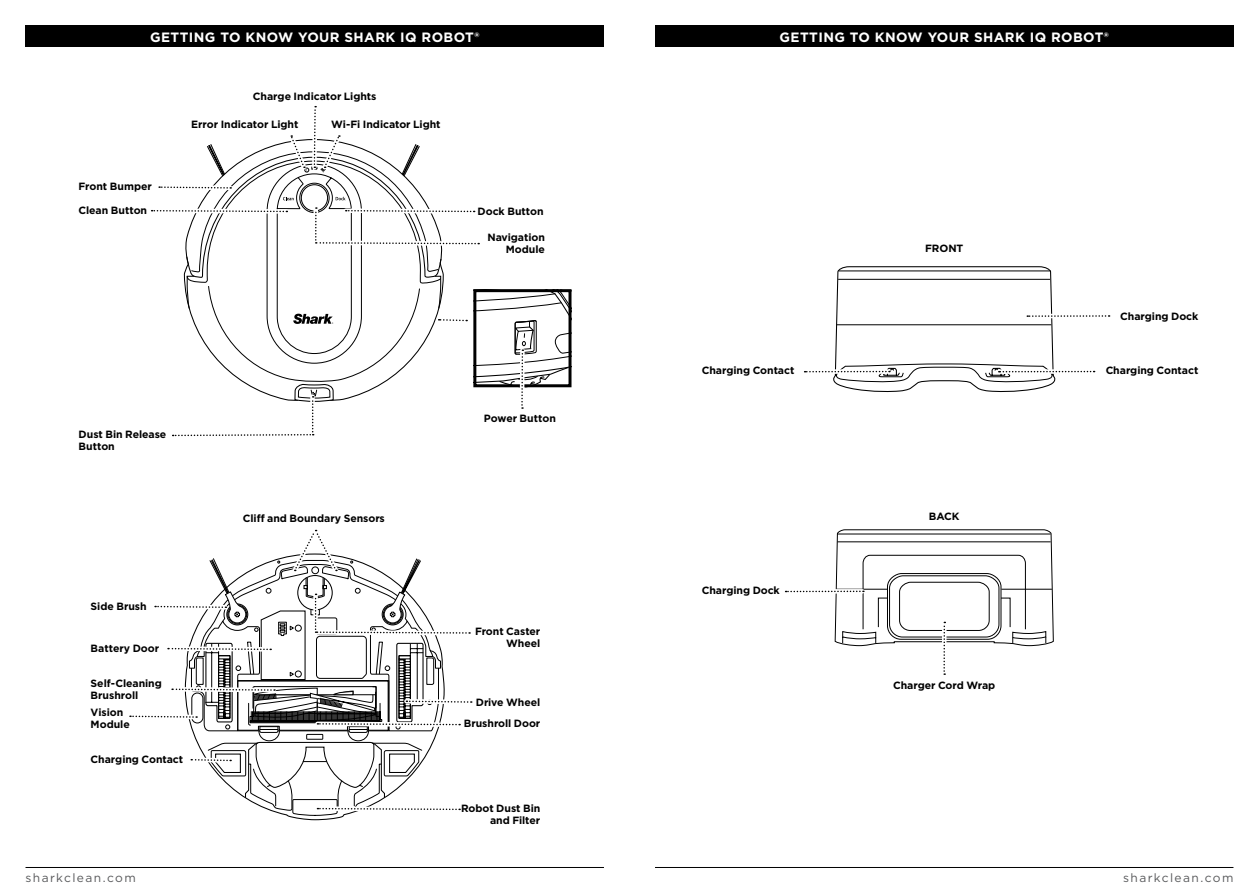
<style>
.page{position:relative;width:1259px;height:893px;background:#fff}
.page>*{position:absolute;margin:0;border:0;box-sizing:border-box;transform-origin:0 0}
.t1{font:700 13.5px "Gotham";letter-spacing:.03em;color:#fff}
.t2{font:12px "Gotham";letter-spacing:.115em;color:#58595b}
.t3{font:700 10.5px/12px "Gotham";letter-spacing:-.005em;color:#000}
</style>
<div class="page">
<hr style="left:655px;top:867px;width:578px;height:1px;background:#000">
<hr style="left:26px;top:867px;width:578px;height:1px;background:#000">
<div style="left:26px;top:26px;width:578px;height:21px;background:#000"></div>
<div style="left:655px;top:26px;width:578px;height:21px;background:#000"></div>
<svg style="left:151px;top:105px;width:420px;height:332px"></svg>
<svg style="left:804px;top:266px;width:305px;height:126px"></svg>
<svg style="left:785px;top:529px;width:268px;height:146px"></svg>
<svg style="left:129px;top:529px;width:344px;height:285px"></svg>
<p class="t1" style="left:150px;top:28px;width:331px">GETTING TO KNOW YOUR SHARK IQ ROBOT®</p>
<p class="t1" style="left:779px;top:28px;width:331px">GETTING TO KNOW YOUR SHARK IQ ROBOT®</p>
<p class="t3" style="left:79px;top:180px;width:75px">Front Bumper</p>
<p class="t3" style="left:79px;top:204px;width:70px">Clean Button</p>
<p class="t3" style="left:253px;top:90px;width:125px">Charge Indicator Lights</p>
<p class="t3" style="left:191px;top:118px;width:109px">Error Indicator Light</p>
<p class="t3" style="left:331px;top:118px;width:111px">Wi-Fi Indicator Light</p>
<p class="t3" style="left:478px;top:205px;width:67px">Dock Button</p>
<p class="t3" style="left:487px;top:232px;width:59px;text-align:right">Navigation<br>Module</p>
<p class="t3" style="left:79px;top:428px;width:89px">Dust Bin Release<br>Button</p>
<p class="t3" style="left:91px;top:600px;width:57px">Side Brush</p>
<p class="t3" style="left:91px;top:642px;width:70px">Battery Door</p>
<p class="t3" style="left:91px;top:677px;width:73px">Self-Cleaning<br>Brushroll</p>
<p class="t3" style="left:91px;top:706px;width:41px">Vision<br>Module</p>
<p class="t3" style="left:91px;top:753px;width:94px">Charging Contact</p>
<p class="t3" style="left:243px;top:513px;width:144px">Cliff and Boundary Sensors</p>
<p class="t3" style="left:484px;top:412px;width:74px">Power Button</p>
<p class="t3" style="left:475px;top:626px;width:67px;text-align:right">Front Caster<br>Wheel</p>
<p class="t3" style="left:476px;top:696px;width:66px">Drive Wheel</p>
<p class="t3" style="left:464px;top:717px;width:78px">Brushroll Door</p>
<p class="t3" style="left:461px;top:802px;width:81px;text-align:right">Robot Dust Bin and Filter</p>
<p class="t3" style="left:702px;top:365px;width:94px">Charging Contact</p>
<p class="t3" style="left:702px;top:584px;width:80px">Charging Dock</p>
<p class="t3" style="left:925px;top:242px;width:40px">FRONT</p>
<p class="t3" style="left:929px;top:511px;width:32px">BACK</p>
<p class="t3" style="left:893px;top:679px;width:104px">Charger Cord Wrap</p>
<p class="t3" style="left:1120px;top:310px;width:80px">Charging Dock</p>
<p class="t3" style="left:1105px;top:365px;width:94px">Charging Contact</p>
<p class="t2" style="left:26px;top:870px;width:112px">sharkclean.com</p>
<p class="t2" style="left:1123px;top:870px;width:112px">sharkclean.com</p>
</div>
